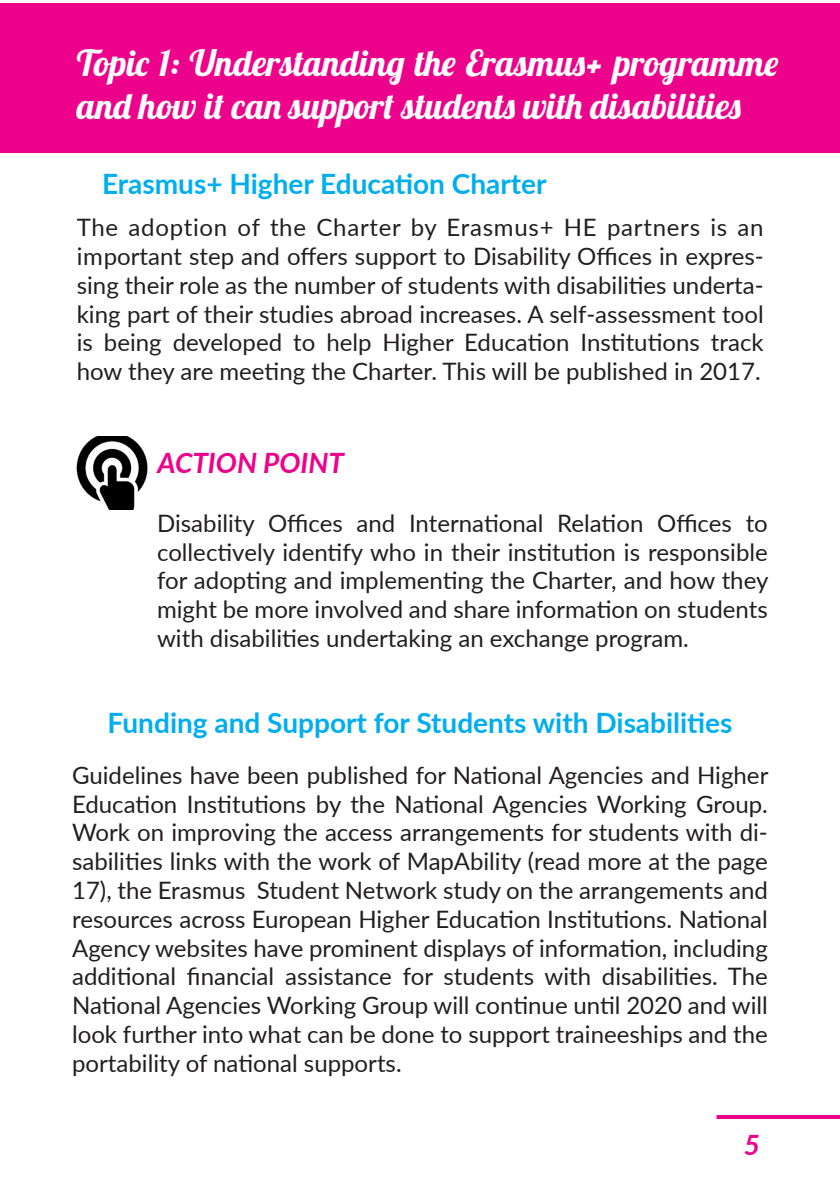
<style>
.page{position:relative;width:840px;height:1191px;background:#fff}
.page>*{position:absolute;margin:0;border:0;box-sizing:border-box;transform-origin:0 0}
.t1{font:36px/43.2px "Lobster 1.4";color:#fff}
.t2{font:700 28px "Lato";color:#00aeef}
.t3{font:italic 700 28px "Lato";color:#ed028c}
.t4{font:24px/28.8px "Lato";color:#231f20;text-align:justify}
</style>
<div class="page">
<hr style="left:716px;top:1115px;width:123px;height:4px;background:#ed028c">
<div style="left:0;top:3px;width:839px;height:150px;background:#ed028c"></div>
<img style="left:76px;top:436px;width:72px;height:73px">
<h1 class="t1" style="left:77px;top:41px;width:702px">Topic 1: Understanding the Erasmus+ programme and how it can support students with disabilities</h1>
<p class="t2" style="left:102px;top:163px;width:445px">Erasmus+ Higher Education Charter</p>
<p class="t4" style="left:77px;top:212px;width:688px">The adoption of the Charter by Erasmus+ HE partners is an important step and offers support to Disability Offices in expres&shy;sing their role as the number of students with disabilities underta&shy;king part of their studies abroad increases. A self-assessment tool is being developed to help Higher Education Institutions track how they are meeting the Charter. This will be published in 2017.</p>
<p class="t3" style="left:157px;top:443px;width:188px">ACTION POINT</p>
<p class="t4" style="left:157px;top:507px;width:612px">Disability Offices and International Relation Offices to collectively identify who in their institution is responsible for adopting and implementing the Charter, and how they might be more involved and share information on students with disabilities undertaking an exchange program.</p>
<p class="t2" style="left:107px;top:702px;width:626px">Funding and Support for Students with Disabilities</p>
<p class="t4" style="left:72px;top:759px;width:697px">Guidelines have been published for National Agencies and Higher Education Institutions by the National Agencies Working Group.<br>Work on improving the access arrangements for students with di&shy;sabilities links with the work of MapAbility (read more at the page 17), the Erasmus Student Network study on the arrangements and resources across European Higher Education Institutions. National Agency websites have prominent displays of information, including additional financial assistance for students with disabilities. The National Agencies Working Group will continue until 2020 and will look further into what can be done to support traineeships and the portability of national supports.</p>
<p class="t3" style="left:743px;top:1124px;width:18px">5</p>
</div>
